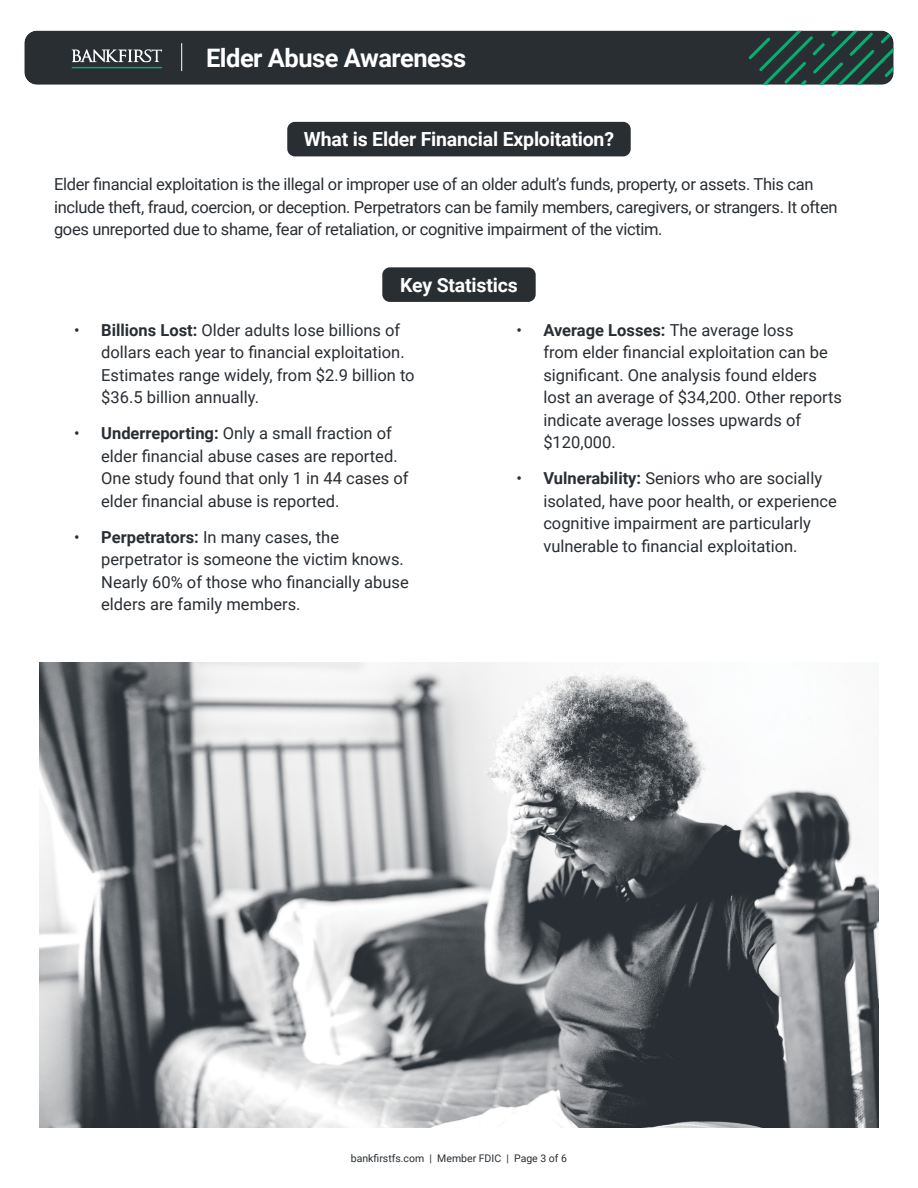
<style>
.page{position:relative;width:918px;height:1188px;background:#fff}
.page>*{position:absolute;margin:0;border:0;box-sizing:border-box;transform-origin:0 0}
.t1{font:700 25.5px "Roboto";letter-spacing:-.02em;color:#fff}
.t2{font:700 19.5px "Roboto";letter-spacing:-.01em;color:#fff}
.t3{font:16.5px/22.5px "Roboto";color:#292e33}
.t4{font:16.5px/22.5px "Roboto";letter-spacing:-.02em;color:#292e33}
.t5{font:10.5px "Roboto";color:#292e33}
.s1{font-weight:700}
</style>
<div class="page">
<div style="left:24px;top:31px;width:870px;height:54px;background:#292e33;border-radius:13px"></div>
<svg style="left:749px;top:31px;width:145px;height:54px"></svg>
<svg style="left:72px;top:49px;width:90px;height:13px"></svg>
<hr style="left:72px;top:67px;width:90px;height:1px;background:#02b16f">
<svg style="left:181px;top:43px;width:1px;height:28px"></svg>
<div style="left:287px;top:122px;width:344px;height:34px;background:#292e33;border-radius:8px"></div>
<div style="left:382px;top:267px;width:154px;height:35px;background:#292e33;border-radius:8px"></div>
<img style="left:39px;top:662px;width:840px;height:466px">
<h1 class="t1" style="left:206px;top:40px;width:262px">Elder Abuse Awareness</h1>
<p class="t2" style="left:304px;top:126px;width:312px">What is Elder Financial Exploitation?</p>
<p class="t4" style="left:54px;top:173px;width:785px">Elder financial exploitation is the illegal or improper use of an older adult’s funds, property, or assets. This can include theft, fraud, coercion, or deception. Perpetrators can be family members, caregivers, or strangers. It often goes unreported due to shame, fear of retaliation, or cognitive impairment of the victim.</p>
<p class="t2" style="left:400px;top:271px;width:119px">Key Statistics</p>
<p class="t3" style="left:101px;top:318px;width:315px;text-indent:-27px">• <span class="s1">Billions Lost:</span> Older adults lose billions of dollars each year to financial exploitation.<br>Estimates range widely, from $2.9 billion to $36.5 billion annually.</p>
<p class="t3" style="left:101px;top:422px;width:309px;text-indent:-27px">• <span class="s1">Underreporting:</span> Only a small fraction of elder financial abuse cases are reported.<br>One study found that only 1 in 44 cases of elder financial abuse is reported.</p>
<p class="t3" style="left:101px;top:525px;width:309px;text-indent:-27px">• <span class="s1">Perpetrators:</span> In many cases, the perpetrator is someone the victim knows.<br>Nearly 60% of those who financially abuse elders are family members.</p>
<p class="t3" style="left:543px;top:318px;width:300px;text-indent:-27px">• <span class="s1">Average Losses:</span> The average loss<br>from elder financial exploitation can be significant. One analysis found elders lost an average of $34,200. Other reports indicate average losses upwards of $120,000.</p>
<p class="t3" style="left:543px;top:467px;width:295px;text-indent:-27px">• <span class="s1">Vulnerability:</span> Seniors who are socially isolated, have poor health, or experience cognitive impairment are particularly vulnerable to financial exploitation.</p>
<p class="t5" style="left:351px;top:1151px;width:218px">bankfirstfs.com | Member FDIC | Page 3 of 6</p>
</div>
